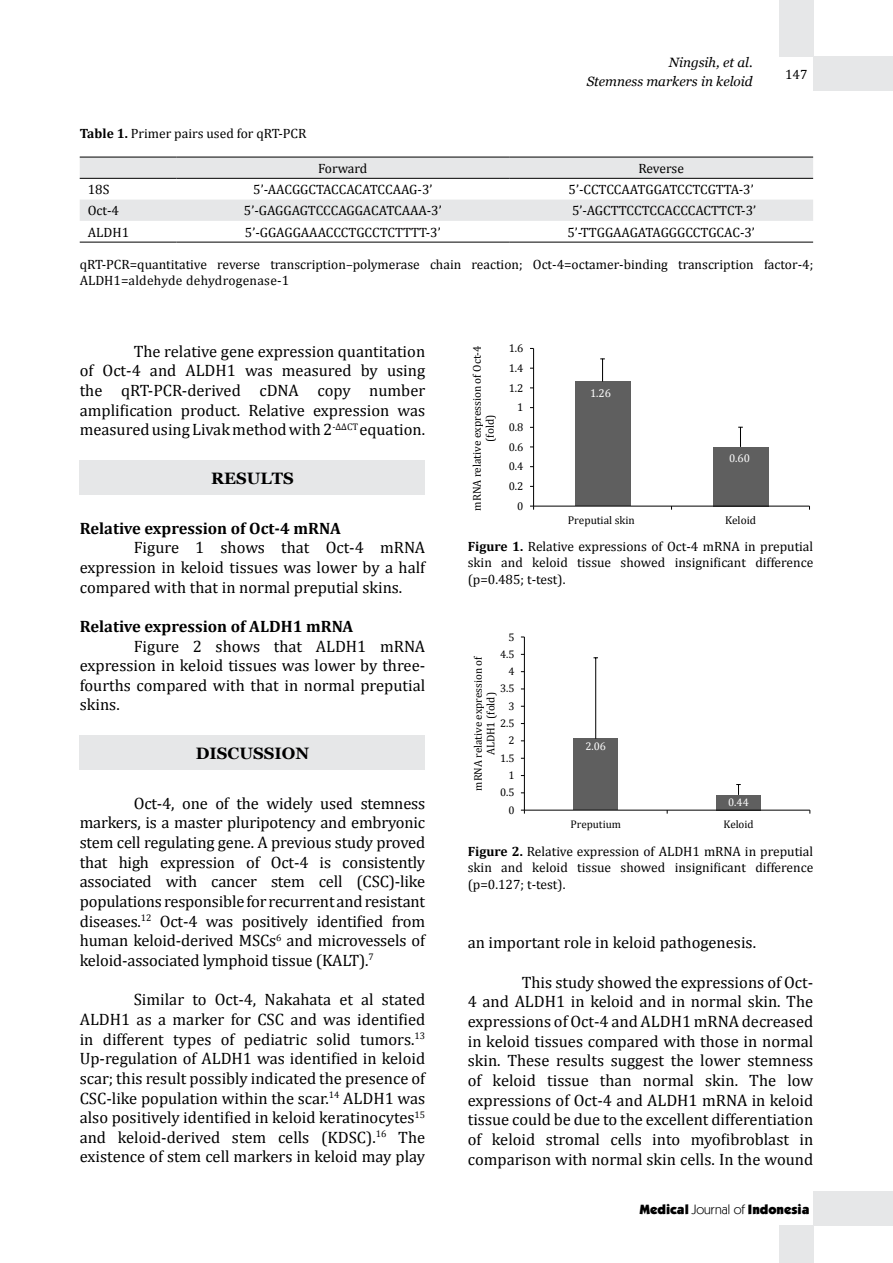
<style>
.page{position:relative;width:893px;height:1263px;background:#fff}
.page>*{position:absolute;margin:0;border:0;box-sizing:border-box;transform-origin:0 0}
.t1{font:16.5px/19.6px "Cambria";color:#000;text-align:justify}
.t2{font:700 16.5px "Cambria";color:#000}
.t3{font:700 16.5px "Georgia";color:#000}
.Endnote_text{font:13.5px/16.5px "Cambria";color:#000;text-align:justify}
.t4{font:italic 13.5px/19.5px "Georgia";color:#000;text-align:right}
.t5{font:900 13.5px "Kabel IT Cby BT";color:#000}
.t6{font:11.25px/13.2px "Cambria";color:#000;text-align:center}
.t7{font:11.25px "Cambria";color:#fff}
.t8{font:11.1px/12.9px "Cambria";color:#000;text-align:center}
.t9{font:11.1px "Cambria";color:#fff}
.s1{font-weight:700}
.s2{font-weight:400}
</style>
<div class="page">
<div style="left:813px;top:57px;width:80px;height:34px;background:#e6e7e8"></div>
<div style="left:779px;top:0;width:34px;height:57px;background:#e6e7e8"></div>
<div style="left:779px;top:1226px;width:34px;height:37px;background:#e6e7e8"></div>
<div style="left:813px;top:1191px;width:80px;height:35px;background:#e6e7e8"></div>
<div style="left:80px;top:460px;width:345px;height:34px;background:#e6e7e8"></div>
<div style="left:80px;top:735px;width:345px;height:34px;background:#e6e7e8"></div>
<svg style="left:80px;top:158px;width:733px;height:63px;fill:#e6e7e8"></svg>
<hr style="left:80px;top:157px;width:96px;height:1px;background:#000">
<hr style="left:176px;top:157px;width:333px;height:1px;background:#000">
<hr style="left:509px;top:157px;width:304px;height:1px;background:#000">
<hr style="left:80px;top:178px;width:96px;height:1px;background:#000">
<hr style="left:176px;top:178px;width:333px;height:1px;background:#000">
<hr style="left:509px;top:178px;width:304px;height:1px;background:#000">
<hr style="left:80px;top:242px;width:96px;height:1px;background:#000">
<hr style="left:176px;top:242px;width:333px;height:1px;background:#000">
<hr style="left:509px;top:242px;width:304px;height:1px;background:#000">
<div style="left:713px;top:447px;width:55px;height:59px;background:#5f5f5f"></div>
<div style="left:575px;top:381px;width:55px;height:125px;background:#5f5f5f"></div>
<svg style="left:600px;top:358px;width:5px;height:23px"></svg>
<svg style="left:738px;top:427px;width:5px;height:20px"></svg>
<hr style="left:533px;top:348px;width:1px;height:158px;background:#000">
<hr style="left:534px;top:506px;width:275px;height:1px;background:#000">
<div style="left:716px;top:795px;width:45px;height:15px;background:#5f5f5f"></div>
<div style="left:573px;top:739px;width:45px;height:71px;background:#5f5f5f"></div>
<hr style="left:595px;top:658px;width:1px;height:81px;background:#000">
<svg style="left:736px;top:784px;width:5px;height:11px"></svg>
<hr style="left:524px;top:637px;width:1px;height:173px;background:#000">
<hr style="left:524px;top:810px;width:286px;height:1px;background:#000">
<p class="t4" style="left:587px;top:53px;width:167px">Ningsih, et al.<br>Stemness markers in keloid</p>
<p class="Endnote_text" style="left:80px;top:125px;width:228px"><span class="s1">Table 1.</span> Primer pairs used for qRT-PCR</p>
<p class="Endnote_text" style="left:318px;top:160px;width:51px">Forward</p>
<p class="Endnote_text" style="left:638px;top:160px;width:47px">Reverse</p>
<p class="Endnote_text" style="left:88px;top:181px;width:23px">18S</p>
<p class="Endnote_text" style="left:253px;top:181px;width:181px">5’-AACGGCTACCACATCCAAG-3’</p>
<p class="Endnote_text" style="left:569px;top:181px;width:187px">5’-CCTCCAATGGATCCTCGTTA-3’</p>
<p class="Endnote_text" style="left:88px;top:203px;width:33px">Oct-4</p>
<p class="Endnote_text" style="left:244px;top:203px;width:199px">5’-GAGGAGTCCCAGGACATCAAA-3’</p>
<p class="Endnote_text" style="left:572px;top:203px;width:186px">5’-AGCTTCCTCCACCCACTTCT-3’</p>
<p class="Endnote_text" style="left:88px;top:224px;width:43px">ALDH1</p>
<p class="Endnote_text" style="left:245px;top:224px;width:197px">5’-GGAGGAAACCCTGCCTCTTTT-3’</p>
<p class="Endnote_text" style="left:567px;top:224px;width:189px">5’-TTGGAAGATAGGGCCTGCAC-3’</p>
<p class="Endnote_text" style="left:785px;top:66px;width:24px">147</p>
<p class="Endnote_text" style="left:80px;top:256px;width:735px">qRT-PCR=quantitative reverse transcription–polymerase chain reaction; Oct-4=octamer-binding transcription factor-4;<br>ALDH1=aldehyde dehydrogenase-1</p>
<p class="t1" style="left:80px;top:341px;width:347px;text-indent:54px">The relative gene expression quantitation of Oct-4 and ALDH1 was measured by using the qRT-PCR-derived cDNA copy number amplification product. Relative expression was measured using Livak method with 2<sup>-∆∆CT</sup> equation.</p>
<p class="t3" style="left:211px;top:467px;width:84px">RESULTS</p>
<p class="t2" style="left:80px;top:516px;width:263px">Relative expression of Oct-4 mRNA</p>
<p class="t1" style="left:80px;top:538px;width:347px;text-indent:54px">Figure 1 shows that Oct-4 mRNA expression in keloid tissues was lower by a half compared with that in normal preputial skins.</p>
<p class="t2" style="left:80px;top:615px;width:275px">Relative expression of ALDH1 mRNA</p>
<p class="t1" style="left:80px;top:636px;width:347px;text-indent:54px">Figure 2 shows that ALDH1 mRNA expression in keloid tissues was lower by three&shy;fourths compared with that in normal preputial skins.</p>
<p class="t3" style="left:196px;top:742px;width:115px">DISCUSSION</p>
<p class="t1" style="left:80px;top:793px;width:347px;text-indent:54px">Oct-4, one of the widely used stemness markers, is a master pluripotency and embryonic stem cell regulating gene. A previous study proved that high expression of Oct-4 is consistently associated with cancer stem cell (CSC)-like populations responsible for recurrent and resistant diseases.<sup>12</sup> Oct-4 was positively identified from human keloid-derived MSCs<sup>6</sup> and microvessels of keloid-associated lymphoid tissue (KALT).<sup>7</sup></p>
<p class="t1" style="left:80px;top:990px;width:347px;text-indent:54px">Similar to Oct-4, Nakahata et al stated ALDH1 as a marker for CSC and was identified in different types of pediatric solid tumors.<sup>13<br></sup>Up-regulation of ALDH1 was identified in keloid scar; this result possibly indicated the presence of CSC-like population within the scar.<sup>14</sup> ALDH1 was also positively identified in keloid keratinocytes<sup>15 </sup>and keloid-derived stem cells (KDSC).<sup>16</sup> The existence of stem cell markers in keloid may play</p>
<p class="t6" style="left:470px;top:511px;width:167px;rotate:-90deg">mRNA relative expression of Oct-4 (fold)</p>
<p class="t6" style="left:509px;top:342px;width:16px">1.6</p>
<p class="t6" style="left:509px;top:361px;width:16px">1.4</p>
<p class="t6" style="left:509px;top:381px;width:16px">1.2</p>
<p class="t6" style="left:517px;top:401px;width:8px">1</p>
<p class="t6" style="left:509px;top:420px;width:16px">0.8</p>
<p class="t6" style="left:509px;top:440px;width:16px">0.6</p>
<p class="t6" style="left:509px;top:460px;width:16px">0.4</p>
<p class="t6" style="left:509px;top:480px;width:16px">0.2</p>
<p class="t6" style="left:517px;top:499px;width:8px">0</p>
<p class="t7" style="left:590px;top:386px;width:23px">1.26</p>
<p class="t7" style="left:729px;top:452px;width:23px">0.60</p>
<p class="t6" style="left:568px;top:513px;width:68px">Preputial skin</p>
<p class="t6" style="left:725px;top:513px;width:32px">Keloid</p>
<p class="Endnote_text" style="left:468px;top:538px;width:347px"><span class="s1">Figure 1.</span> Relative expressions of Oct-4 mRNA in preputial skin and keloid tissue showed insignificant difference (p=0.485; t-test).</p>
<p class="t8" style="left:508px;top:630px;width:8px">5</p>
<p class="t8" style="left:500px;top:647px;width:16px">4.5</p>
<p class="t8" style="left:471px;top:791px;width:136px;rotate:-90deg">mRNA relative expression of<br>ALDH1 (fold)</p>
<p class="t8" style="left:508px;top:665px;width:8px">4</p>
<p class="t8" style="left:500px;top:682px;width:16px">3.5</p>
<p class="t8" style="left:508px;top:699px;width:8px">3</p>
<p class="t8" style="left:500px;top:717px;width:16px">2.5</p>
<p class="t8" style="left:508px;top:734px;width:8px">2</p>
<p class="t8" style="left:500px;top:751px;width:16px">1.5</p>
<p class="t8" style="left:508px;top:769px;width:8px">1</p>
<p class="t8" style="left:500px;top:786px;width:16px">0.5</p>
<p class="t8" style="left:508px;top:803px;width:8px">0</p>
<p class="t9" style="left:585px;top:739px;width:22px">2.06</p>
<p class="t9" style="left:728px;top:795px;width:22px">0.44</p>
<p class="t8" style="left:571px;top:817px;width:52px">Preputium</p>
<p class="t8" style="left:723px;top:817px;width:32px">Keloid</p>
<p class="Endnote_text" style="left:468px;top:843px;width:347px"><span class="s1">Figure 2.</span> Relative expression of ALDH1 mRNA in preputial skin and keloid tissue showed insignificant difference (p=0.127; t-test).</p>
<p class="t1" style="left:468px;top:933px;width:290px">an important role in keloid pathogenesis.</p>
<p class="t1" style="left:468px;top:972px;width:347px;text-indent:54px">This study showed the expressions of Oct-4 and ALDH1 in keloid and in normal skin. The expressions of Oct-4 and ALDH1 mRNA decreased in keloid tissues compared with those in normal skin. These results suggest the lower stemness of keloid tissue than normal skin. The low expressions of Oct-4 and ALDH1 mRNA in keloid tissue could be due to the excellent differentiation of keloid stromal cells into myofibroblast in comparison with normal skin cells. In the wound</p>
<p class="t5" style="left:640px;top:1201px;width:171px">Medical <span class="s2">Journal of</span> Indonesia</p>
</div>
